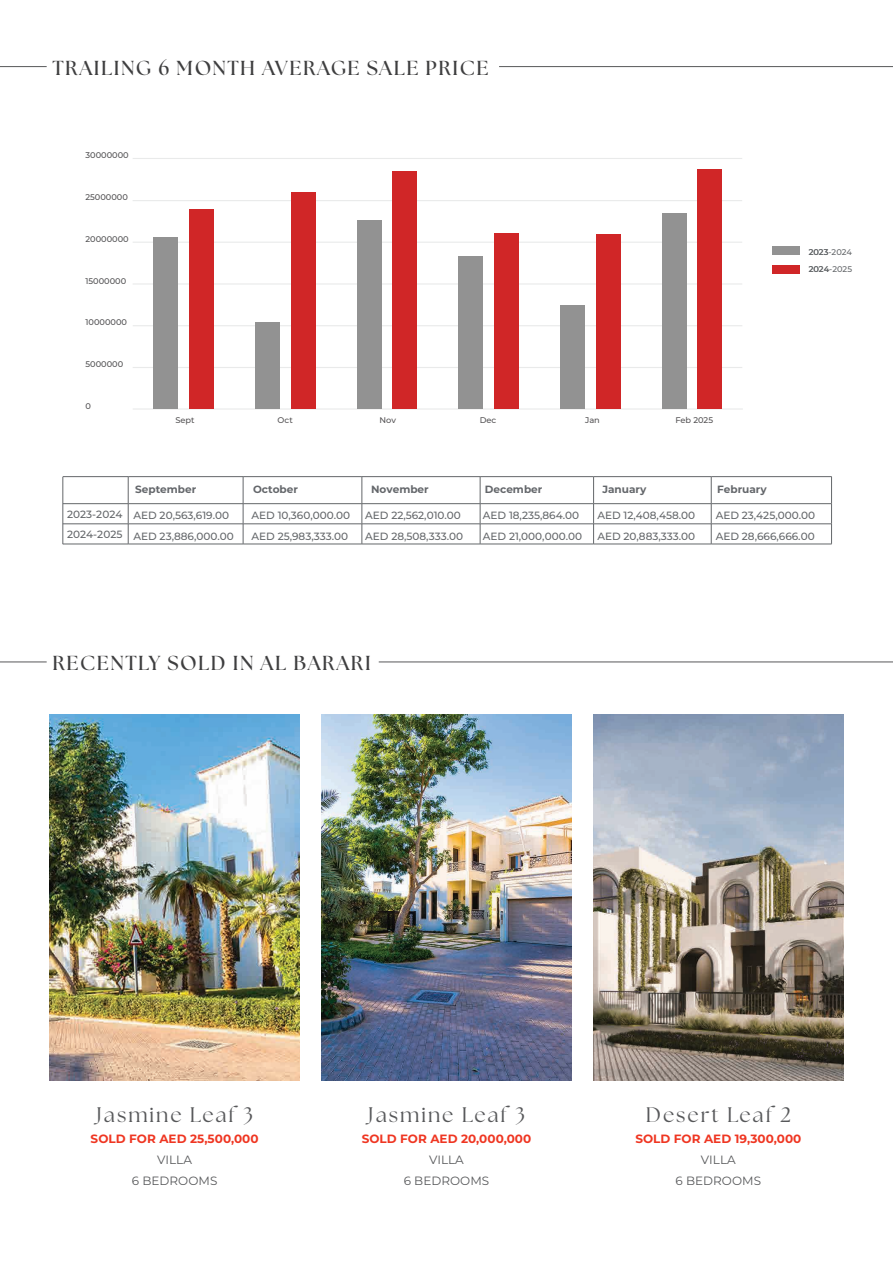
<style>
.page{position:relative;width:893px;height:1263px;background:#fff}
.page>*{position:absolute;margin:0;border:0;box-sizing:border-box;transform-origin:0 0}
.t1{font:21px "The Seasons";letter-spacing:.09em;color:#57585a}
.t2{font:700 20.25px "The Seasons";letter-spacing:.075em;color:#3e3e3f}
.t3{font:700 12px "Montserrat";letter-spacing:.005em;color:#ef3622}
.t4{font:12px/21px "Montserrat";letter-spacing:.005em;color:#57585a;text-align:center}
.t5{font:500 10.5px/20.1px "Montserrat";color:#64676a}
.t6{font:700 10.5px "Montserrat";color:#64676b}
.t7{font:500 8.25px "Montserrat";color:#535254}
.t8{font:500 8.25px "Montserrat";color:#545254}
.t9{font:500 8.25px "Montserrat";color:#64676a}
</style>
<div class="page">
<hr style="left:0;top:66px;width:47px;height:1px;background:#57585a">
<hr style="left:499px;top:66px;width:394px;height:1px;background:#57585a">
<hr style="left:133px;top:242px;width:609px;height:1px;background:#e9eaea">
<hr style="left:133px;top:325px;width:609px;height:1px;background:#e9eaea">
<hr style="left:133px;top:367px;width:609px;height:1px;background:#e9eaea">
<hr style="left:133px;top:283px;width:609px;height:2px;background:#e9eaea">
<hr style="left:133px;top:200px;width:609px;height:1px;background:#e9eaea">
<div style="left:772px;top:265px;width:27px;height:8px;background:#d02627"></div>
<div style="left:772px;top:247px;width:27px;height:8px;background:#929292"></div>
<hr style="left:133px;top:408px;width:610px;height:2px;background:#e9eaea">
<div style="left:189px;top:209px;width:25px;height:200px;background:#d02627"></div>
<div style="left:291px;top:192px;width:24px;height:217px;background:#d02627"></div>
<div style="left:392px;top:171px;width:25px;height:238px;background:#d02627"></div>
<div style="left:494px;top:233px;width:25px;height:176px;background:#d02627"></div>
<div style="left:596px;top:234px;width:25px;height:175px;background:#d02627"></div>
<div style="left:697px;top:169px;width:25px;height:240px;background:#d02627"></div>
<div style="left:153px;top:237px;width:25px;height:172px;background:#929292"></div>
<div style="left:255px;top:322px;width:25px;height:87px;background:#929292"></div>
<div style="left:357px;top:220px;width:25px;height:189px;background:#929292"></div>
<div style="left:458px;top:256px;width:25px;height:153px;background:#929292"></div>
<div style="left:560px;top:305px;width:25px;height:104px;background:#929292"></div>
<div style="left:662px;top:213px;width:25px;height:196px;background:#929292"></div>
<hr style="left:133px;top:158px;width:609px;height:1px;background:#e9eaea">
<hr style="left:0;top:661px;width:47px;height:1px;background:#57585a">
<hr style="left:379px;top:661px;width:514px;height:1px;background:#57585a">
<img style="left:594px;top:715px;width:249px;height:365px">
<img style="left:322px;top:715px;width:249px;height:365px">
<img style="left:50px;top:715px;width:249px;height:365px">
<hr style="left:63px;top:476px;width:65px;height:1px;background:#64676a">
<hr style="left:63px;top:477px;width:1px;height:67px;background:#64676a">
<hr style="left:128px;top:476px;width:115px;height:1px;background:#64676a">
<hr style="left:243px;top:476px;width:119px;height:1px;background:#64676a">
<hr style="left:362px;top:476px;width:118px;height:1px;background:#64676a">
<hr style="left:480px;top:476px;width:114px;height:1px;background:#64676a">
<hr style="left:594px;top:476px;width:117px;height:1px;background:#64676a">
<hr style="left:711px;top:476px;width:121px;height:1px;background:#64676a">
<hr style="left:63px;top:503px;width:65px;height:1px;background:#64676a">
<hr style="left:128px;top:503px;width:115px;height:1px;background:#64676a">
<hr style="left:243px;top:503px;width:119px;height:1px;background:#64676a">
<hr style="left:362px;top:503px;width:118px;height:1px;background:#64676a">
<hr style="left:480px;top:503px;width:114px;height:1px;background:#64676a">
<hr style="left:594px;top:503px;width:117px;height:1px;background:#64676a">
<hr style="left:711px;top:503px;width:121px;height:1px;background:#64676a">
<hr style="left:63px;top:524px;width:65px;height:1px;background:#64676a">
<hr style="left:128px;top:524px;width:115px;height:1px;background:#64676a">
<svg style="left:128px;top:477px;width:1px;height:67px"></svg>
<hr style="left:243px;top:524px;width:119px;height:1px;background:#64676a">
<svg style="left:243px;top:477px;width:1px;height:67px"></svg>
<hr style="left:362px;top:524px;width:118px;height:1px;background:#64676a">
<svg style="left:362px;top:477px;width:1px;height:67px"></svg>
<hr style="left:480px;top:524px;width:114px;height:1px;background:#64676a">
<svg style="left:480px;top:477px;width:1px;height:67px"></svg>
<hr style="left:594px;top:524px;width:117px;height:1px;background:#64676a">
<svg style="left:593px;top:477px;width:1px;height:67px"></svg>
<hr style="left:711px;top:524px;width:121px;height:1px;background:#64676a">
<svg style="left:711px;top:477px;width:1px;height:67px"></svg>
<svg style="left:831px;top:477px;width:1px;height:67px"></svg>
<hr style="left:63px;top:544px;width:65px;height:1px;background:#64676a">
<hr style="left:128px;top:544px;width:115px;height:1px;background:#64676a">
<hr style="left:243px;top:544px;width:119px;height:1px;background:#64676a">
<hr style="left:362px;top:544px;width:118px;height:1px;background:#64676a">
<hr style="left:480px;top:544px;width:114px;height:1px;background:#64676a">
<hr style="left:594px;top:544px;width:117px;height:1px;background:#64676a">
<hr style="left:711px;top:544px;width:121px;height:1px;background:#64676a">
<h2 class="t2" style="left:52px;top:54px;width:438px">TRAILING 6 MONTH AVERAGE SALE PRICE</h2>
<p class="t7" style="left:85px;top:150px;width:45px">30000000</p>
<p class="t7" style="left:85px;top:192px;width:44px">25000000</p>
<p class="t7" style="left:85px;top:233px;width:45px">20000000</p>
<p class="t7" style="left:85px;top:275px;width:42px">15000000</p>
<p class="t7" style="left:85px;top:317px;width:43px">10000000</p>
<p class="t7" style="left:85px;top:358px;width:39px">5000000</p>
<p class="t7" style="left:85px;top:400px;width:7px">0</p>
<p class="t8" style="left:175px;top:414px;width:21px">Sept</p>
<p class="t8" style="left:278px;top:414px;width:17px">Oct</p>
<p class="t8" style="left:380px;top:414px;width:18px">Nov</p>
<p class="t8" style="left:480px;top:414px;width:18px">Dec</p>
<p class="t8" style="left:585px;top:414px;width:16px">Jan</p>
<p class="t8" style="left:675px;top:414px;width:39px">Feb 2025</p>
<p class="t9" style="left:809px;top:246px;width:45px">2023-2024</p>
<p class="t9" style="left:809px;top:264px;width:45px">2024-2025</p>
<p class="t5" style="left:67px;top:504px;width:57px">2023-2024<br>2024-2025</p>
<p class="t6" style="left:135px;top:481px;width:63px">September</p>
<p class="t6" style="left:253px;top:481px;width:46px">October</p>
<p class="t6" style="left:371px;top:481px;width:59px">November</p>
<p class="t6" style="left:485px;top:481px;width:59px">December</p>
<p class="t6" style="left:602px;top:481px;width:45px">January</p>
<p class="t6" style="left:717px;top:481px;width:51px">February</p>
<p class="t5" style="left:716px;top:505px;width:101px">AED 23,425,000.00<br>AED 28,666,666.00</p>
<p class="t5" style="left:133px;top:505px;width:97px">AED 20,563,619.00</p>
<p class="t5" style="left:251px;top:505px;width:100px">AED 10,360,000.00</p>
<p class="t5" style="left:365px;top:505px;width:97px">AED 22,562,010.00</p>
<p class="t5" style="left:483px;top:505px;width:98px">AED 18,235,864.00</p>
<p class="t5" style="left:133px;top:525px;width:102px">AED 23,886,000.00</p>
<p class="t5" style="left:251px;top:525px;width:98px">AED 25,983,333.00</p>
<p class="t5" style="left:365px;top:525px;width:99px">AED 28,508,333.00</p>
<p class="t5" style="left:483px;top:525px;width:101px">AED 21,000,000.00</p>
<p class="t5" style="left:597px;top:505px;width:99px">AED 12,408,458.00<br>AED 20,883,333.00</p>
<h2 class="t2" style="left:52px;top:649px;width:320px">RECENTLY SOLD IN AL BARARI</h2>
<h1 class="t1" style="left:96px;top:1101px;width:159px">Jasmine Leaf 3</h1>
<p class="t3" style="left:91px;top:1130px;width:169px">SOLD FOR AED 25,500,000</p>
<p class="t4" style="left:132px;top:1149px;width:87px">VILLA<br>6 BEDROOMS</p>
<h1 class="t1" style="left:368px;top:1101px;width:159px">Jasmine Leaf 3</h1>
<p class="t3" style="left:362px;top:1130px;width:171px">SOLD FOR AED 20,000,000</p>
<p class="t4" style="left:404px;top:1149px;width:87px">VILLA<br>6 BEDROOMS</p>
<h1 class="t1" style="left:646px;top:1101px;width:146px">Desert Leaf 2</h1>
<p class="t3" style="left:635px;top:1130px;width:168px">SOLD FOR AED 19,300,000</p>
<p class="t4" style="left:676px;top:1149px;width:87px">VILLA<br>6 BEDROOMS</p>
</div>
